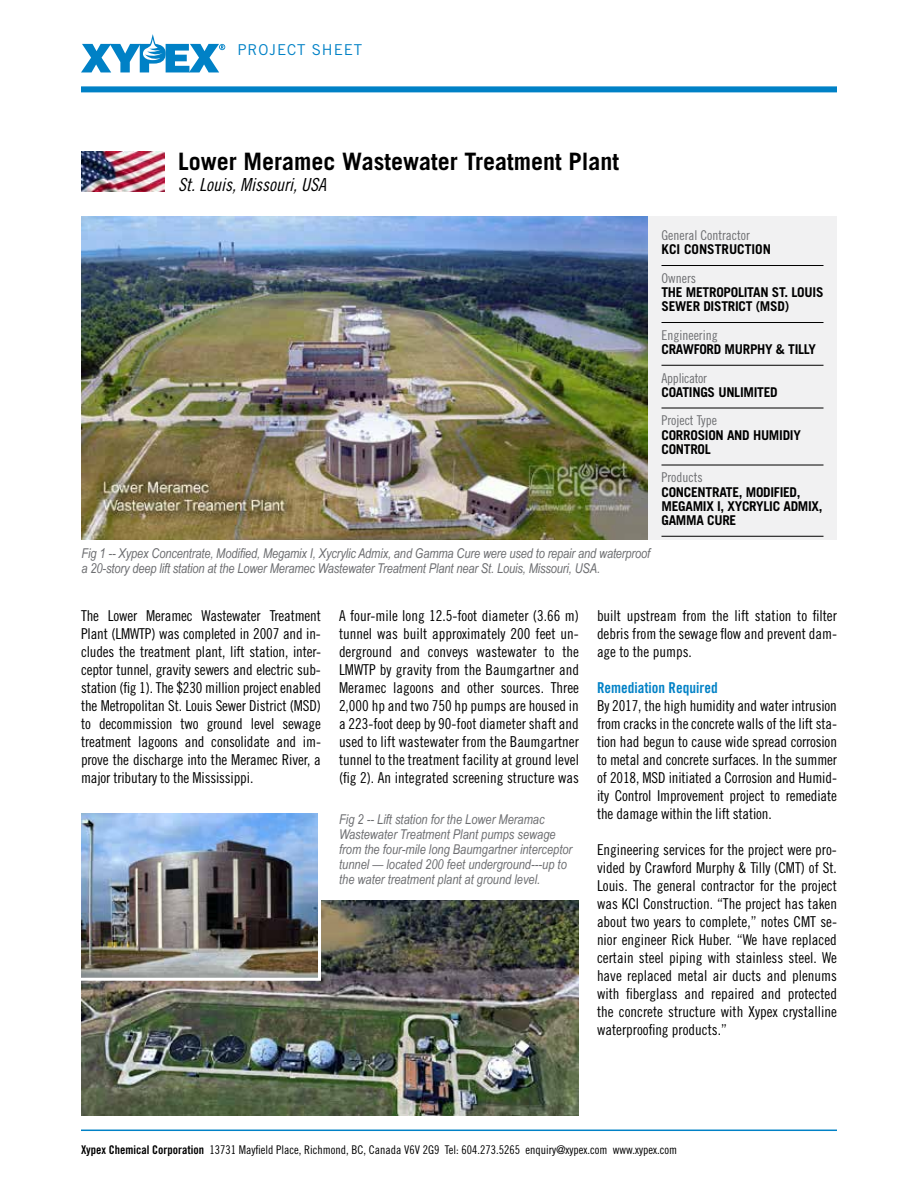
<style>
.page{position:relative;width:918px;height:1188px;background:#fff}
.page>*{position:absolute;margin:0;border:0;box-sizing:border-box;transform-origin:0 0}
.t1{font:700 24px "Trade Gothic";color:#000}
.t2{font:18px "Trade Gothic Cond Eighteen Obl";color:#000}
.t3{font:15px/18px "Trade Gothic Cond Eighteen";color:#000;text-align:justify}
.t4{font:15px "Trade Gothic Bold Cond Twenty";color:#0081c6}
.t5{font:15px "Trade Gothic";letter-spacing:.06em;color:#0081c6}
.t6{font:italic 13.5px/15px "Arial Narrow";color:#6d6e71}
.t7{font:700 13.5px/14.2px "Trade Gothic";letter-spacing:-.02em;color:#000}
.t8{font:13.5px "Trade Gothic Cond Eighteen";color:#6d6e71}
.t9{font:700 13.5px "Trade Gothic";color:#000}
.t10{font:13.5px "Trade Gothic Cond Eighteen";letter-spacing:-.02em;color:#6d6e71}
.t11{font:12px "Trade Gothic Cond Eighteen";color:#000}
.s1{font-family:"Trade Gothic Bold Cond Twenty"}
</style>
<div class="page">
<img style="left:81px;top:900px;width:498px;height:216px">
<img style="left:82px;top:814px;width:235px;height:163px">
<div style="left:78px;top:810px;width:243px;height:171px;border:3px solid #fff"></div>
<svg style="left:81px;top:34px;width:144px;height:38px"></svg>
<div style="left:81px;top:86px;width:756px;height:6px;background:#0081c6"></div>
<hr style="left:81px;top:1130px;width:756px;height:1px;background:#0081c6">
<img style="left:81px;top:151px;width:83px;height:40px">
<img style="left:81px;top:216px;width:567px;height:324px">
<div style="left:648px;top:216px;width:189px;height:324px;background:#f1f1f2"></div>
<hr style="left:662px;top:265px;width:162px;height:1px;background:#000">
<hr style="left:662px;top:322px;width:162px;height:1px;background:#000">
<hr style="left:662px;top:365px;width:162px;height:1px;background:#000">
<hr style="left:662px;top:408px;width:162px;height:1px;background:#000">
<hr style="left:662px;top:465px;width:162px;height:1px;background:#000">
<hr style="left:662px;top:536px;width:162px;height:1px;background:#000">
<p class="t5" style="left:238px;top:40px;width:126px">PROJECT SHEET</p>
<h1 class="t1" style="left:178px;top:146px;width:442px">Lower Meramec Wastewater Treatment Plant</h1>
<p class="t2" style="left:178px;top:174px;width:149px">St. Louis, Missouri, USA</p>
<p class="t6" style="left:82px;top:546px;width:570px">Fig 1 -- Xypex Concentrate, Modified, Megamix I, Xycrylic Admix, and Gamma Cure were used to repair and waterproof a 20-story deep lift station at the Lower Meramec Wastewater Treatment Plant near St. Louis, Missouri, USA.</p>
<p class="t8" style="left:662px;top:227px;width:90px">General Contractor</p>
<p class="t9" style="left:662px;top:241px;width:111px">KCI CONSTRUCTION</p>
<p class="t8" style="left:662px;top:270px;width:36px">Owners</p>
<p class="t7" style="left:662px;top:285px;width:164px">THE METROPOLITAN ST. LOUIS<br>SEWER DISTRICT (MSD)</p>
<p class="t8" style="left:662px;top:327px;width:58px">Engineering</p>
<p class="t7" style="left:662px;top:342px;width:156px">CRAWFORD MURPHY &amp; TILLY</p>
<p class="t10" style="left:662px;top:370px;width:47px">Applicator</p>
<p class="t7" style="left:662px;top:385px;width:118px">COATINGS UNLIMITED</p>
<p class="t8" style="left:662px;top:413px;width:57px">Project Type</p>
<p class="t7" style="left:662px;top:428px;width:141px">CORROSION AND HUMIDIY<br>CONTROL</p>
<p class="t8" style="left:662px;top:470px;width:43px">Products</p>
<p class="t7" style="left:662px;top:485px;width:163px">CONCENTRATE, MODIFIED,<br>MEGAMIX I, XYCRYLIC ADMIX,<br>GAMMA CURE</p>
<p class="t3" style="left:81px;top:606px;width:242px">The Lower Meramec Wastewater Treatment Plant (LMWTP) was completed in 2007 and in&shy;cludes the treatment plant, lift station, inter&shy;ceptor tunnel, gravity sewers and electric sub&shy;station (fig 1). The $230 million project enabled the Metropolitan St. Louis Sewer District (MSD) to decommission two ground level sewage treatment lagoons and consolidate and im&shy;prove the discharge into the Meramec River, a major tributary to the Mississippi.</p>
<p class="t3" style="left:339px;top:606px;width:242px">A four-mile long 12.5-foot diameter (3.66 m) tunnel was built approximately 200 feet un&shy;derground and conveys wastewater to the LMWTP by gravity from the Baumgartner and Meramec lagoons and other sources. Three 2,000 hp and two 750 hp pumps are housed in a 223-foot deep by 90-foot diameter shaft and used to lift wastewater from the Baumgartner tunnel to the treatment facility at ground level (fig 2). An integrated screening structure was</p>
<p class="t3" style="left:597px;top:606px;width:242px">built upstream from the lift station to filter debris from the sewage flow and prevent dam&shy;age to the pumps.</p>
<p class="t4" style="left:597px;top:678px;width:122px">Remediation Required</p>
<p class="t3" style="left:597px;top:696px;width:242px">By 2017, the high humidity and water intrusion from cracks in the concrete walls of the lift sta&shy;tion had begun to cause wide spread corrosion to metal and concrete surfaces. In the summer of 2018, MSD initiated a Corrosion and Humid&shy;ity Control Improvement project to remediate the damage within the lift station.</p>
<p class="t3" style="left:597px;top:840px;width:242px">Engineering services for the project were pro&shy;vided by Crawford Murphy &amp; Tilly (CMT) of St.<br>Louis. The general contractor for the project was KCI Construction. “The project has taken about two years to complete,” notes CMT se&shy;nior engineer Rick Huber. “We have replaced certain steel piping with stainless steel. We have replaced metal air ducts and plenums with fiberglass and repaired and protected the concrete structure with Xypex crystalline waterproofing products.”</p>
<p class="t6" style="left:339px;top:812px;width:235px">Fig 2 -- Lift station for the Lower Meramac Wastewater Treatment Plant pumps sewage from the four-mile long Baumgartner interceptor tunnel — located 200 feet underground---up to the water treatment plant at ground level.</p>
<p class="t11" style="left:81px;top:1143px;width:598px"><span class="s1">Xypex Chemical Corporation</span> 13731 Mayfield Place, Richmond, BC, Canada V6V 2G9 Tel: 604.273.5265 enquiry@xypex.com www.xypex.com</p>
</div>
